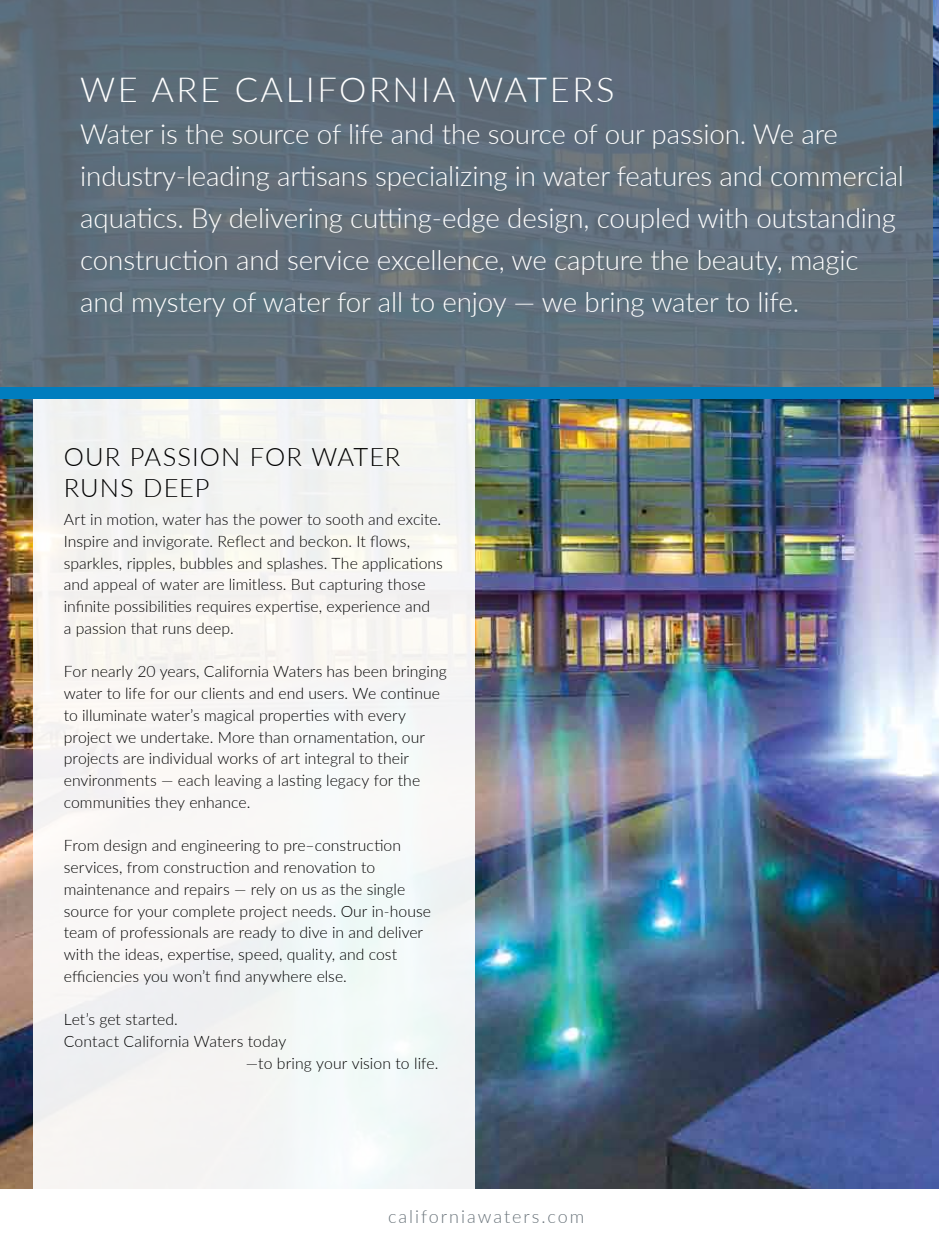
<style>
.page{position:relative;width:939px;height:1239px;background:#fff}
.page>*{position:absolute;margin:0;border:0;box-sizing:border-box;transform-origin:0 0}
.t1{font:300 34.5px "Lato";letter-spacing:.075em;color:#fff}
.t2{font:300 27.75px/42px "Lato";letter-spacing:-.005em;color:#fff}
.t3{font:300 25.5px "Lato";letter-spacing:.045em;color:#000}
.t4{font:300 18px "Lato";letter-spacing:.11em;color:#6a747b}
.t5{font:300 15.75px/21.8px "Lato";color:#000}
</style>
<div class="page">
<img style="left:0;top:0;width:938px;height:1188px">
<div style="left:33px;top:389px;width:441px;height:800px;background:#f5f6f5"></div>
<div style="left:0;top:0;width:933px;height:389px;background:#5e6e79"></div>
<div style="left:0;top:387px;width:933px;height:11px;background:#007dbe"></div>
<h1 class="t1" style="left:80px;top:65px;width:261px">We are Califor</h1>
<h1 class="t1" style="left:392px;top:65px;width:178px">nia Waters</h1>
<p class="t2" style="left:80px;top:112px;width:825px">Water is the source of life and the source of our passion. We are industry-leading artisans specializing in water features and commercial aquatics. By delivering cutting-edge design, coupled with outstanding construction and service excellence, we capture the beauty, magic and mystery of water for all to enjoy — we bring water to life.</p>
<h3 class="t3" style="left:64px;top:439px;width:191px">OUR passion for</h3>
<h3 class="t3" style="left:311px;top:439px;width:90px">wateR</h3>
<h3 class="t3" style="left:64px;top:469px;width:86px">runsdee</h3>
<h3 class="t3" style="left:195px;top:469px;width:16px">p</h3>
<p class="t5" style="left:64px;top:508px;width:380px">Art in motion, water has the power to sooth and excite.<br>Inspire and invigorate. Reflect and beckon. It flows, sparkles, ripples, bubbles and splashes. The applications and appeal of water are limitless. But capturing those infinite possibilities requires expertise, experience and<br>a passion that runs deep.</p>
<p class="t5" style="left:64px;top:660px;width:384px">For nearly 20 years, California Waters has been bringing water to life for our clients and end users. We continue to illuminate water’s magical properties with every project we undertake. More than ornamentation, our projects are individual works of art integral to their environments — each leaving a lasting legacy for the communities they enhance.</p>
<p class="t5" style="left:64px;top:834px;width:369px">From design and engineering to pre–construction services, from construction and renovation to maintenance and repairs — rely on us as the single source for your complete project needs. Our in-house team of professionals are ready to dive in and deliver with the ideas, expertise, speed, quality, and cost efficiencies you won’t find anywhere else.</p>
<p class="t5" style="left:64px;top:1008px;width:116px">Let’s get started.</p>
<p class="t5" style="left:64px;top:1030px;width:224px">Contact California Waters today</p>
<p class="t5" style="left:246px;top:1051px;width:194px">—to bring your vision to life.</p>
<p class="t4" style="left:388px;top:1203px;width:198px">californiawaters.com</p>
</div>
